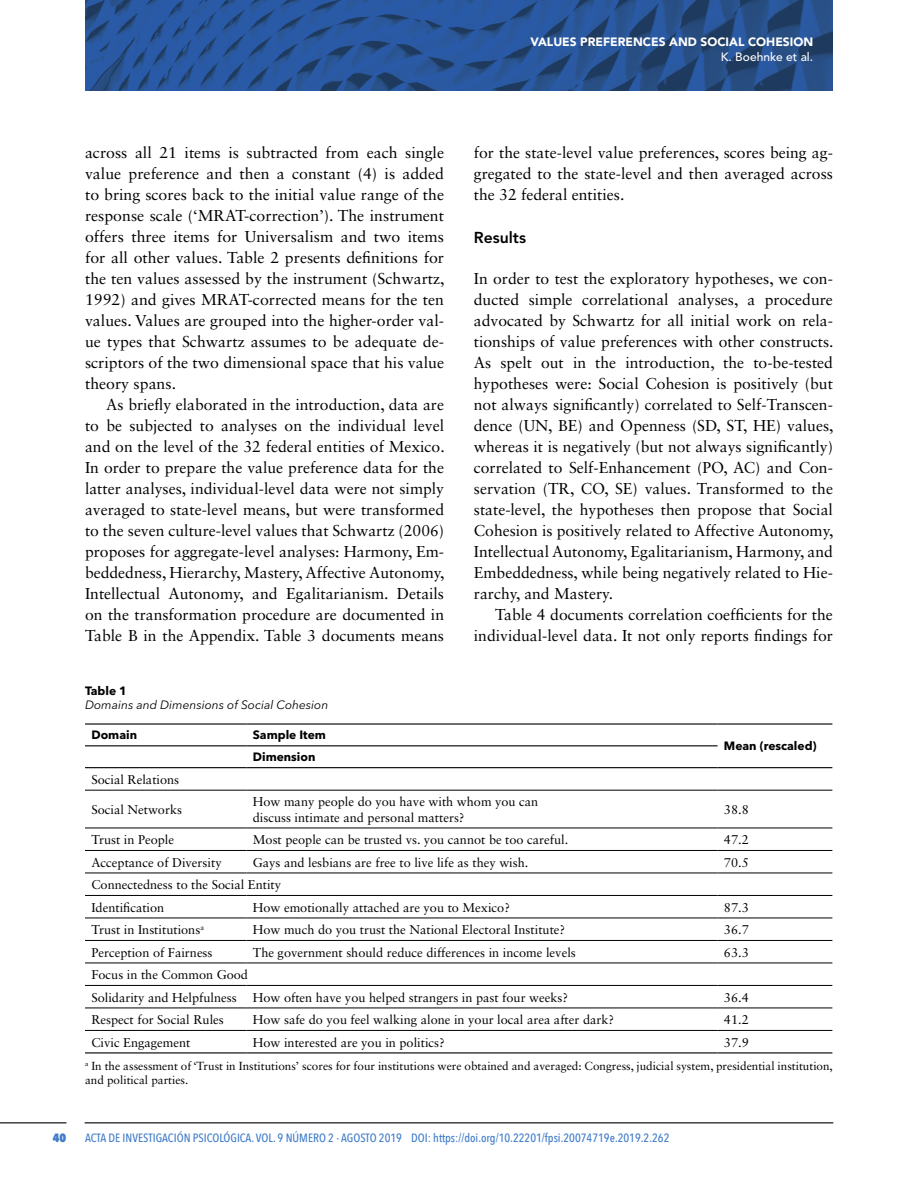
<style>
.page{position:relative;width:918px;height:1188px;background:#fff}
.page>*{position:absolute;margin:0;border:0;box-sizing:border-box;transform-origin:0 0}
.t1{font:15.75px/21px "Sabon LT Std";color:#000;text-align:justify}
.t2{font:800 15.75px "Avenir LT Std";color:#000}
.Tabla_cuerpo{font:12.75px/15.3px "Sabon LT Std";color:#000}
.t3{font:500 12px "Avenir Next Condensed";color:#407cc9}
.Tabla_encabezado{font:700 12px "Avenir Next LT Pro";color:#000}
.t4{font:italic 12px "Avenir Next LT Pro";color:#000}
.t5{font:900 12px "Avenir LT Std";color:#fff}
.t6{font:500 12px "Avenir LT Std";color:#fff}
.t7{font:800 12px "Avenir Next Condensed";color:#407cc9}
.t8{font:11.7px/14.1px "Sabon LT Std";color:#000}
</style>
<div class="page">
<img style="left:85px;top:0;width:748px;height:91px">
<hr style="left:85px;top:1122px;width:748px;height:1px;background:#000">
<hr style="left:0;top:1122px;width:66px;height:1px;background:#000">
<svg style="left:85px;top:746px;width:747px;height:284px"></svg>
<hr style="left:85px;top:790px;width:161px;height:1px;background:#000">
<hr style="left:246px;top:790px;width:472px;height:1px;background:#000">
<hr style="left:718px;top:790px;width:114px;height:1px;background:#000">
<hr style="left:85px;top:828px;width:161px;height:1px;background:#000">
<hr style="left:246px;top:828px;width:472px;height:1px;background:#000">
<hr style="left:718px;top:828px;width:114px;height:1px;background:#000">
<hr style="left:85px;top:850px;width:161px;height:1px;background:#000">
<hr style="left:246px;top:850px;width:472px;height:1px;background:#000">
<hr style="left:718px;top:850px;width:114px;height:1px;background:#000">
<hr style="left:85px;top:918px;width:161px;height:1px;background:#000">
<hr style="left:246px;top:918px;width:472px;height:1px;background:#000">
<hr style="left:718px;top:918px;width:114px;height:1px;background:#000">
<hr style="left:85px;top:940px;width:161px;height:1px;background:#000">
<hr style="left:246px;top:940px;width:472px;height:1px;background:#000">
<hr style="left:718px;top:940px;width:114px;height:1px;background:#000">
<hr style="left:85px;top:1008px;width:161px;height:1px;background:#000">
<hr style="left:246px;top:1008px;width:472px;height:1px;background:#000">
<hr style="left:718px;top:1008px;width:114px;height:1px;background:#000">
<hr style="left:85px;top:723px;width:161px;height:2px;background:#000">
<hr style="left:246px;top:723px;width:472px;height:2px;background:#000">
<hr style="left:85px;top:1030px;width:161px;height:1px;background:#000">
<hr style="left:246px;top:1030px;width:472px;height:1px;background:#000">
<hr style="left:718px;top:1030px;width:114px;height:1px;background:#000">
<hr style="left:85px;top:1052px;width:161px;height:1px;background:#000">
<hr style="left:246px;top:1052px;width:472px;height:1px;background:#000">
<hr style="left:718px;top:1052px;width:114px;height:1px;background:#000">
<hr style="left:85px;top:745px;width:161px;height:1px;background:#000">
<hr style="left:246px;top:745px;width:472px;height:1px;background:#000">
<hr style="left:85px;top:767px;width:161px;height:1px;background:#000">
<hr style="left:246px;top:767px;width:472px;height:1px;background:#000">
<hr style="left:718px;top:723px;width:114px;height:2px;background:#000">
<hr style="left:718px;top:767px;width:114px;height:1px;background:#000">
<hr style="left:85px;top:963px;width:161px;height:1px;background:#000">
<hr style="left:246px;top:963px;width:472px;height:1px;background:#000">
<hr style="left:718px;top:963px;width:114px;height:1px;background:#000">
<hr style="left:85px;top:985px;width:161px;height:1px;background:#000">
<hr style="left:246px;top:985px;width:472px;height:1px;background:#000">
<hr style="left:718px;top:985px;width:114px;height:1px;background:#000">
<hr style="left:85px;top:873px;width:161px;height:1px;background:#000">
<hr style="left:246px;top:873px;width:472px;height:1px;background:#000">
<hr style="left:718px;top:873px;width:114px;height:1px;background:#000">
<hr style="left:85px;top:895px;width:161px;height:1px;background:#000">
<hr style="left:246px;top:895px;width:472px;height:1px;background:#000">
<hr style="left:718px;top:895px;width:114px;height:1px;background:#000">
<p class="t5" style="left:530px;top:35px;width:284px">VALUES PREFERENCES AND SOCIAL COHESION</p>
<p class="t6" style="left:721px;top:50px;width:94px">K. Boehnke et al.</p>
<p class="t1" style="left:85px;top:142px;width:361px">across all 21 items is subtracted from each single value preference and then a constant (4) is added to bring scores back to the initial value range of the response scale (‘MRAT-correction’). The instrument offers three items for Universalism and two items for all other values. Table 2 presents definitions for the ten values assessed by the instrument (Schwartz, 1992) and gives MRAT-corrected means for the ten values. Values are grouped into the higher-order val&shy;ue types that Schwartz assumes to be adequate de&shy;scriptors of the two dimensional space that his value theory spans.</p>
<p class="t1" style="left:85px;top:394px;width:361px;text-indent:21px">As briefly elaborated in the introduction, data are to be subjected to analyses on the individual level and on the level of the 32 federal entities of Mexico.<br>In order to prepare the value preference data for the latter analyses, individual-level data were not simply averaged to state-level means, but were transformed to the seven culture-level values that Schwartz (2006) proposes for aggregate-level analyses: Harmony, Em&shy;beddedness, Hierarchy, Mastery, Affective Autonomy, Intellectual Autonomy, and Egalitarianism. Details on the transformation procedure are documented in Table B in the Appendix. Table 3 documents means</p>
<p class="Tabla_encabezado" style="left:85px;top:683px;width:43px">Table 1</p>
<p class="t4" style="left:85px;top:698px;width:245px">Domains and Dimensions of Social Cohesion</p>
<p class="Tabla_encabezado" style="left:91px;top:728px;width:47px">Domain</p>
<p class="Tabla_encabezado" style="left:253px;top:728px;width:75px">Sample Item</p>
<p class="Tabla_encabezado" style="left:253px;top:750px;width:64px">Dimension</p>
<p class="t1" style="left:474px;top:142px;width:361px">for the state-level value preferences, scores being ag&shy;gregated to the state-level and then averaged across the 32 federal entities.</p>
<p class="t2" style="left:474px;top:228px;width:54px">Results</p>
<p class="t1" style="left:474px;top:268px;width:361px">In order to test the exploratory hypotheses, we con&shy;ducted simple correlational analyses, a procedure advocated by Schwartz for all initial work on rela&shy;tionships of value preferences with other constructs.<br>As spelt out in the introduction, the to-be-tested hypotheses were: Social Cohesion is positively (but not always significantly) correlated to Self-Transcen&shy;dence (UN, BE) and Openness (SD, ST, HE) values, whereas it is negatively (but not always significantly) correlated to Self-Enhancement (PO, AC) and Con&shy;servation (TR, CO, SE) values. Transformed to the state-level, the hypotheses then propose that Social Cohesion is positively related to Affective Autonomy, Intellectual Autonomy, Egalitarianism, Harmony, and Embeddedness, while being negatively related to Hie&shy;rarchy, and Mastery.</p>
<p class="t1" style="left:474px;top:604px;width:361px;text-align:right">Table 4 documents correlation coefficients for the individual-level data. It not only reports findings for</p>
<p class="Tabla_encabezado" style="left:724px;top:739px;width:94px">Mean (rescaled)</p>
<p class="Tabla_cuerpo" style="left:91px;top:772px;width:89px">Social Relations</p>
<p class="Tabla_cuerpo" style="left:91px;top:802px;width:92px">Social Networks</p>
<p class="Tabla_cuerpo" style="left:253px;top:794px;width:287px">How many people do you have with whom you can discuss intimate and personal matters?</p>
<p class="Tabla_cuerpo" style="left:724px;top:802px;width:26px">38.8</p>
<p class="Tabla_cuerpo" style="left:91px;top:832px;width:84px">Trust in People</p>
<p class="Tabla_cuerpo" style="left:253px;top:832px;width:317px">Most people can be trusted vs. you cannot be too careful.</p>
<p class="Tabla_cuerpo" style="left:724px;top:832px;width:26px">47.2</p>
<p class="Tabla_cuerpo" style="left:91px;top:854px;width:132px">Acceptance of Diversity</p>
<p class="Tabla_cuerpo" style="left:253px;top:854px;width:277px">Gays and lesbians are free to live life as they wish.</p>
<p class="Tabla_cuerpo" style="left:724px;top:854px;width:26px">70.5</p>
<p class="Tabla_cuerpo" style="left:91px;top:877px;width:191px">Connectedness to the Social Entity</p>
<p class="Tabla_cuerpo" style="left:91px;top:899px;width:74px">Identification</p>
<p class="Tabla_cuerpo" style="left:253px;top:899px;width:259px">How emotionally attached are you to Mexico?</p>
<p class="Tabla_cuerpo" style="left:724px;top:899px;width:26px">87.3</p>
<p class="Tabla_cuerpo" style="left:91px;top:922px;width:114px">Trust in Institutions<sup>a</sup></p>
<p class="Tabla_cuerpo" style="left:253px;top:922px;width:314px">How much do you trust the National Electoral Institute?</p>
<p class="Tabla_cuerpo" style="left:724px;top:922px;width:26px">36.7</p>
<p class="Tabla_cuerpo" style="left:91px;top:944px;width:123px">Perception of Fairness</p>
<p class="Tabla_cuerpo" style="left:253px;top:944px;width:324px">The government should reduce differences in income levels</p>
<p class="Tabla_cuerpo" style="left:724px;top:944px;width:26px">63.3</p>
<p class="Tabla_cuerpo" style="left:91px;top:967px;width:158px">Focus in the Common Good</p>
<p class="Tabla_cuerpo" style="left:91px;top:989px;width:147px">Solidarity and Helpfulness</p>
<p class="Tabla_cuerpo" style="left:253px;top:989px;width:317px">How often have you helped strangers in past four weeks?</p>
<p class="Tabla_cuerpo" style="left:724px;top:989px;width:26px">36.4</p>
<p class="Tabla_cuerpo" style="left:91px;top:1012px;width:134px">Respect for Social Rules</p>
<p class="Tabla_cuerpo" style="left:253px;top:1012px;width:363px">How safe do you feel walking alone in your local area after dark?</p>
<p class="Tabla_cuerpo" style="left:724px;top:1012px;width:26px">41.2</p>
<p class="Tabla_cuerpo" style="left:91px;top:1034px;width:101px">Civic Engagement</p>
<p class="Tabla_cuerpo" style="left:253px;top:1034px;width:194px">How interested are you in politics?</p>
<p class="Tabla_cuerpo" style="left:724px;top:1034px;width:26px">37.9</p>
<p class="t8" style="left:85px;top:1059px;width:749px"><sup>a</sup> In the assessment of ‘Trust in Institutions’ scores for four institutions were obtained and averaged: Congress, judicial system, presidential institution, and political parties.</p>
<p class="t7" style="left:53px;top:1130px;width:15px">40</p>
<p class="t3" style="left:85px;top:1130px;width:586px">ACTA DE INVESTIGACIÓN PSICOLÓGICA. VOL. 9 NÚMERO 2 · AGOSTO 2019 DOI: https://doi.org/10.22201/fpsi.20074719e.2019.2.262</p>
</div>
